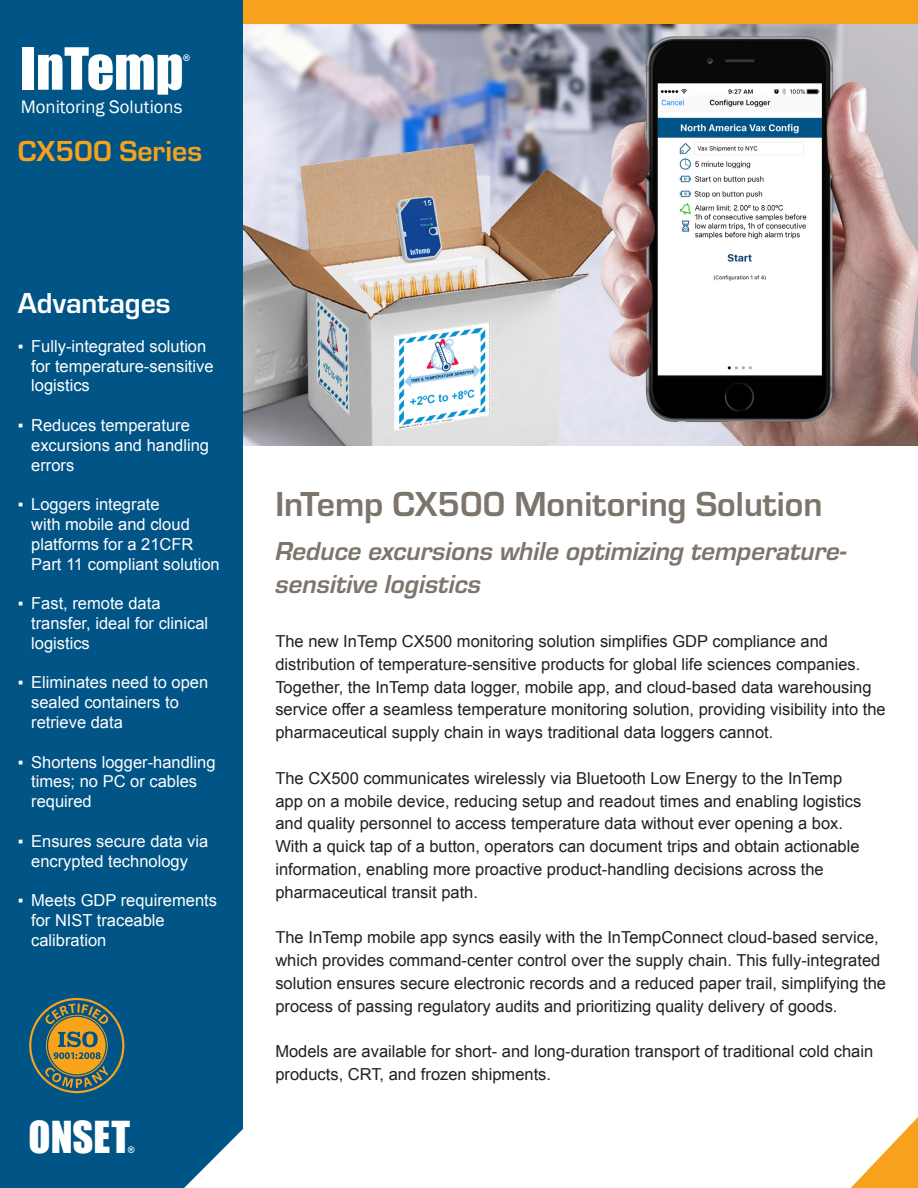
<style>
.page{position:relative;width:918px;height:1188px;background:#fff}
.page>*{position:absolute;margin:0;border:0;box-sizing:border-box;transform-origin:0 0}
.t1{font:53.7px "Impact";color:#fff}
.t2{font:40.5px "Impact";color:#fff}
.t3{font:700 36px "Eurostile";color:#7c756b}
.t4{font:700 30px "Eurostile";color:#f8a11c}
.t5{font:700 30px "Eurostile";color:#fff}
.t6{font:italic 700 27px/32.4px "Eurostile";color:#7c756b}
.t7{font:18.6px "Franklin Gothic";color:#fff}
.t8{font:16.5px/22.8px "Arial";color:#231f20}
.t9{font:16.5px/19.8px "Arial";color:#fff}
.t10{font:8.85px "Impact";color:#fff}
.t11{font:7.35px "Impact";color:#015486}
</style>
<div class="page">
<img style="left:243px;top:24px;width:675px;height:421px">
<div style="left:0;top:0;width:918px;height:24px;background:#f8a11c"></div>
<div style="left:0;top:0;width:243px;height:1188px;background:#015486"></div>
<svg style="left:184px;top:1129px;width:59px;height:59px"></svg>
<svg style="left:851px;top:1117px;width:67px;height:71px"></svg>
<svg style="left:29px;top:998px;width:95px;height:95px"></svg>
<p class="t1" style="left:21px;top:27px;width:164px">InTemp</p>
<p class="t10" style="left:183px;top:51px;width:8px">®</p>
<p class="t7" style="left:21px;top:95px;width:163px">Monitoring Solutions</p>
<p class="t4" style="left:18px;top:130px;width:186px">CX500 Series</p>
<p class="t5" style="left:18px;top:281px;width:155px">Advantages</p>
<p class="t9" style="left:31px;top:336px;width:184px;text-indent:-13px">▪ Fully-integrated solution for temperature-sensitive logistics</p>
<p class="t9" style="left:31px;top:415px;width:179px;text-indent:-13px">▪ Reduces temperature excursions and handling errors</p>
<p class="t9" style="left:31px;top:495px;width:190px;text-indent:-13px">▪ Loggers integrate<br>with mobile and cloud platforms for a 21CFR<br>Part 11 compliant solution</p>
<p class="t9" style="left:31px;top:594px;width:178px;text-indent:-13px">▪ Fast, remote data transfer, ideal for clinical logistics</p>
<p class="t9" style="left:31px;top:673px;width:179px;text-indent:-13px">▪ Eliminates need to open sealed containers to retrieve data</p>
<p class="t9" style="left:31px;top:752px;width:186px;text-indent:-13px">▪ Shortens logger-handling times; no PC or cables required</p>
<p class="t9" style="left:18px;top:831px;width:192px;text-align:center">▪ Ensures secure data via encrypted technology</p>
<p class="t9" style="left:31px;top:891px;width:187px;text-indent:-13px">▪ Meets GDP requirements for NIST traceable calibration</p>
<p class="t2" style="left:29px;top:1106px;width:103px">ONSET</p>
<p class="t11" style="left:127px;top:1144px;width:7px">®</p>
<p class="t3" style="left:275px;top:479px;width:549px">InTemp CX500 Monitoring Solution</p>
<p class="t6" style="left:275px;top:534px;width:573px">Reduce excursions while optimizing temperature&shy;sensitive logistics</p>
<p class="t8" style="left:275px;top:630px;width:612px">The new InTemp CX500 monitoring solution simplifies GDP compliance and distribution of temperature-sensitive products for global life sciences companies.<br>Together, the InTemp data logger, mobile app, and cloud-based data warehousing service offer a seamless temperature monitoring solution, providing visibility into the pharmaceutical supply chain in ways traditional data loggers cannot.</p>
<p class="t8" style="left:275px;top:767px;width:588px">The CX500 communicates wirelessly via Bluetooth Low Energy to the InTemp app on a mobile device, reducing setup and readout times and enabling logistics and quality personnel to access temperature data without ever opening a box.<br>With a quick tap of a button, operators can document trips and obtain actionable information, enabling more proactive product-handling decisions across the pharmaceutical transit path.</p>
<p class="t8" style="left:275px;top:926px;width:612px">The InTemp mobile app syncs easily with the InTempConnect cloud-based service, which provides command-center control over the supply chain. This fully-integrated solution ensures secure electronic records and a reduced paper trail, simplifying the process of passing regulatory audits and prioritizing quality delivery of goods.</p>
<p class="t8" style="left:275px;top:1040px;width:599px">Models are available for short- and long-duration transport of traditional cold chain products, CRT, and frozen shipments.</p>
</div>
